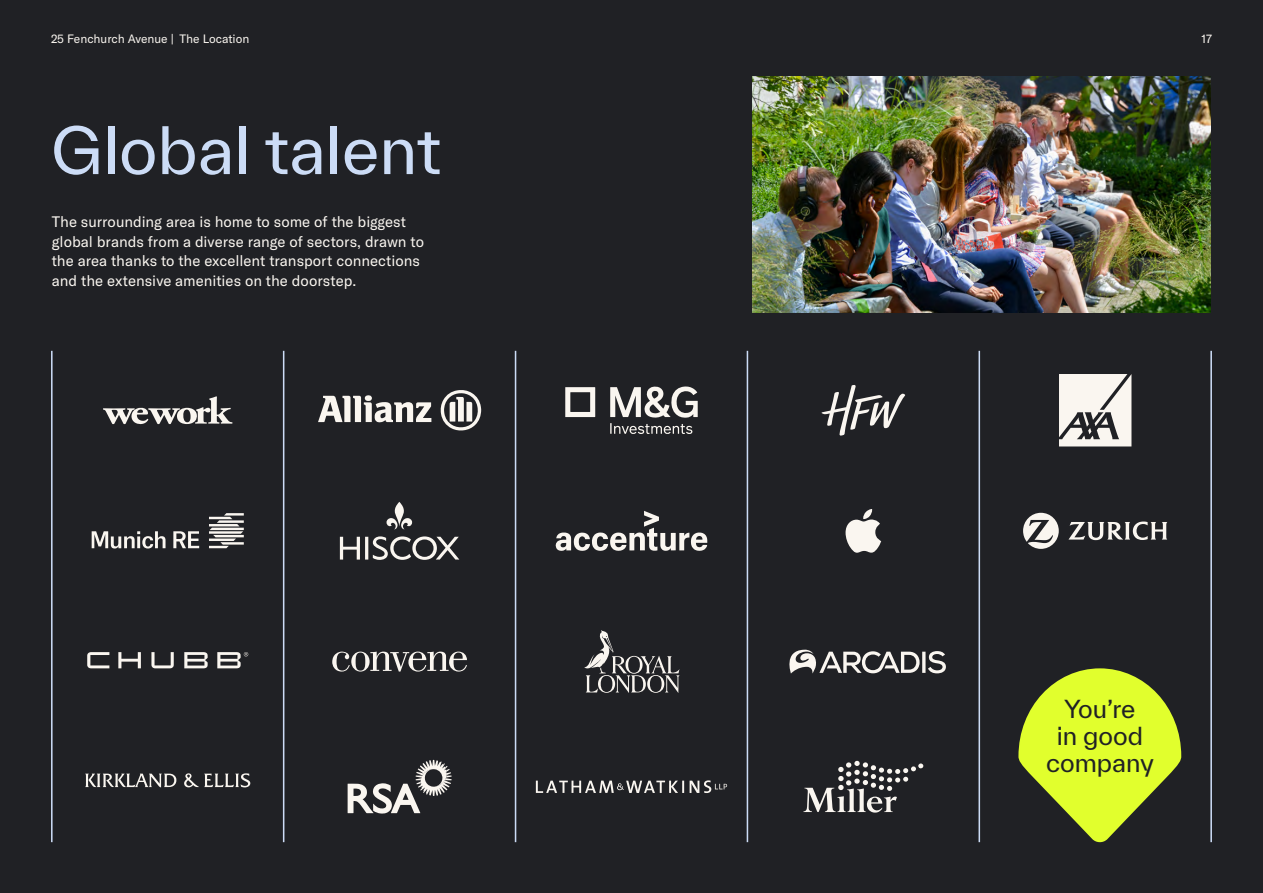
<style>
.page{position:relative;width:1263px;height:893px;background:#202125}
.page>*{position:absolute;margin:0;border:0;box-sizing:border-box;transform-origin:0 0}
.t1{font:63px "TWK Everett";color:#ccdcf6}
.t2{font:24px/27px "TWK Everett";color:#202125;text-align:center}
.t3{font:15px/19.5px "GT America";color:#faf6f0}
.t4{font:12px "GT America";color:#faf6f0}
</style>
<div class="page">
<img style="left:752px;top:77px;width:458px;height:236px">
<svg style="left:348px;top:760px;width:104px;height:54px"></svg>
<svg style="left:318px;top:395px;width:113px;height:27px"></svg>
<svg style="left:440px;top:390px;width:41px;height:41px"></svg>
<svg style="left:386px;top:502px;width:26px;height:27px"></svg>
<svg style="left:340px;top:536px;width:119px;height:24px"></svg>
<svg style="left:332px;top:652px;width:135px;height:20px"></svg>
<svg style="left:103px;top:396px;width:129px;height:28px"></svg>
<svg style="left:92px;top:513px;width:152px;height:35px"></svg>
<svg style="left:803px;top:761px;width:120px;height:52px"></svg>
<svg style="left:821px;top:385px;width:84px;height:51px"></svg>
<svg style="left:845px;top:509px;width:36px;height:44px"></svg>
<svg style="left:584px;top:630px;width:96px;height:63px"></svg>
<svg style="left:565px;top:387px;width:30px;height:30px"></svg>
<svg style="left:610px;top:386px;width:88px;height:48px"></svg>
<svg style="left:556px;top:511px;width:151px;height:40px"></svg>
<svg style="left:536px;top:780px;width:191px;height:13px"></svg>
<svg style="left:1059px;top:374px;width:72px;height:72px;background:#d3d0cb"></svg>
<svg style="left:1068px;top:521px;width:99px;height:19px"></svg>
<svg style="left:1023px;top:513px;width:36px;height:36px"></svg>
<svg style="left:184px;top:652px;width:24px;height:16px"></svg>
<svg style="left:87px;top:652px;width:22px;height:16px"></svg>
<svg style="left:118px;top:652px;width:23px;height:16px"></svg>
<svg style="left:151px;top:652px;width:23px;height:16px"></svg>
<svg style="left:217px;top:652px;width:31px;height:16px"></svg>
<svg style="left:1018px;top:668px;width:163px;height:174px"></svg>
<hr style="left:51px;top:351px;width:2px;height:491px;background:#ccdcf6">
<hr style="left:283px;top:351px;width:1px;height:491px;background:#ccdcf6">
<hr style="left:515px;top:351px;width:1px;height:491px;background:#ccdcf6">
<hr style="left:747px;top:351px;width:1px;height:491px;background:#ccdcf6">
<hr style="left:978px;top:351px;width:2px;height:491px;background:#ccdcf6">
<hr style="left:1210px;top:351px;width:2px;height:491px;background:#ccdcf6">
<svg style="left:789px;top:650px;width:157px;height:23px"></svg>
<svg style="left:85px;top:773px;width:165px;height:14px"></svg>
<p class="t4" style="left:51px;top:32px;width:200px">25 Fenchurch Avenue | The Location</p>
<p class="t4" style="left:1201px;top:32px;width:12px">17</p>
<h1 class="t1" style="left:51px;top:106px;width:392px">Global talent</h1>
<p class="t3" style="left:52px;top:212px;width:374px">The surrounding area is home to some of the biggest global brands from a diverse range of sectors, drawn to the area thanks to the excellent transport connections and the extensive amenities on the doorstep.</p>
<h2 class="t2" style="left:1046px;top:695px;width:109px">You’re<br>in good company</h2>
</div>
